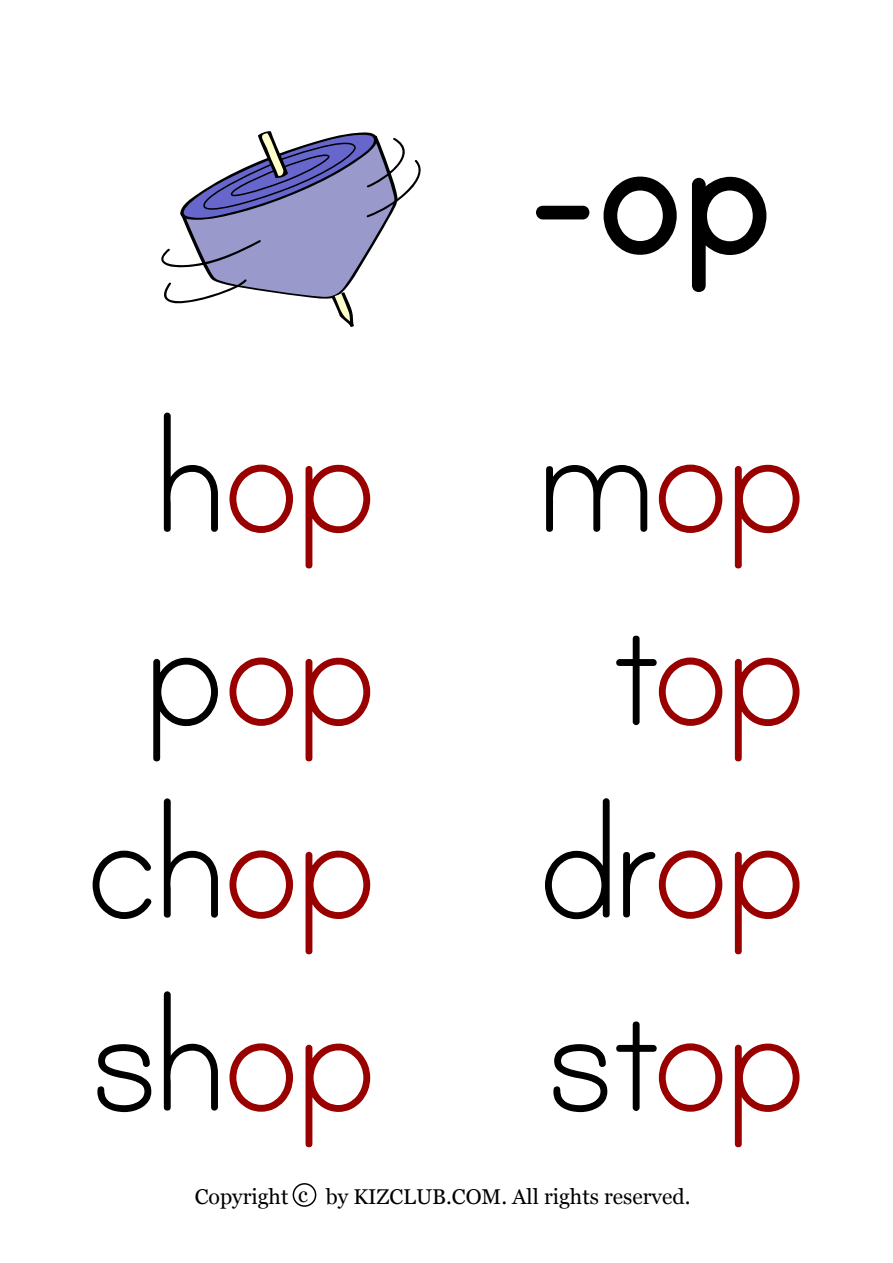
<style>
.page{position:relative;width:893px;height:1263px;background:#fff}
.page>*{position:absolute;margin:0;border:0;box-sizing:border-box;transform-origin:0 0}
.t1{font:700 217.8px "Print";color:#000}
.t2{font:192px/192.9px "Print Clearly";letter-spacing:-.06em;color:#900;text-align:center}
.t3{font:21.3px "Georgia";color:#000}
.s1{color:#000}
</style>
<div class="page">
<svg style="left:163px;top:412px;width:55px;height:120px"></svg>
<svg style="left:229px;top:464px;width:64px;height:69px"></svg>
<svg style="left:305px;top:464px;width:66px;height:105px"></svg>
<svg style="left:153px;top:657px;width:65px;height:105px"></svg>
<svg style="left:229px;top:657px;width:64px;height:69px"></svg>
<svg style="left:305px;top:657px;width:66px;height:105px"></svg>
<svg style="left:92px;top:850px;width:60px;height:69px"></svg>
<svg style="left:163px;top:798px;width:55px;height:120px"></svg>
<svg style="left:229px;top:850px;width:64px;height:69px"></svg>
<svg style="left:305px;top:850px;width:66px;height:105px"></svg>
<svg style="left:97px;top:1044px;width:55px;height:69px"></svg>
<svg style="left:163px;top:991px;width:55px;height:120px"></svg>
<svg style="left:229px;top:1043px;width:64px;height:69px"></svg>
<svg style="left:305px;top:1043px;width:66px;height:105px"></svg>
<svg style="left:546px;top:465px;width:102px;height:67px"></svg>
<svg style="left:658px;top:464px;width:65px;height:69px"></svg>
<svg style="left:734px;top:464px;width:66px;height:105px"></svg>
<svg style="left:616px;top:635px;width:107px;height:91px"></svg>
<svg style="left:734px;top:657px;width:66px;height:105px"></svg>
<svg style="left:545px;top:798px;width:65px;height:122px"></svg>
<svg style="left:623px;top:850px;width:100px;height:69px"></svg>
<svg style="left:734px;top:850px;width:66px;height:105px"></svg>
<svg style="left:553px;top:1044px;width:55px;height:69px"></svg>
<svg style="left:616px;top:1021px;width:107px;height:91px"></svg>
<svg style="left:734px;top:1043px;width:66px;height:105px"></svg>
<div style="left:293px;top:1183px;width:23px;height:24px;border:2px solid #000;border-radius:50%"></div>
<svg style="left:161px;top:131px;width:260px;height:196px"></svg>
<h2 class="t2" style="left:81px;top:377px;width:302px"><span class="s1">h</span>op <span class="s1">p</span>op <span class="s1">ch</span>op <span class="s1">sh</span>op</h2>
<h1 class="t1" style="left:525px;top:89px;width:258px">-op</h1>
<h2 class="t2" style="left:533px;top:377px;width:279px"><span class="s1">m</span>op <span class="s1">t</span>op <span class="s1">dr</span>op <span class="s1">st</span>op</h2>
<p class="t3" style="left:195px;top:1181px;width:497px">Copyright c by KIZCLUB.COM. All rights reserved.</p>
</div>
